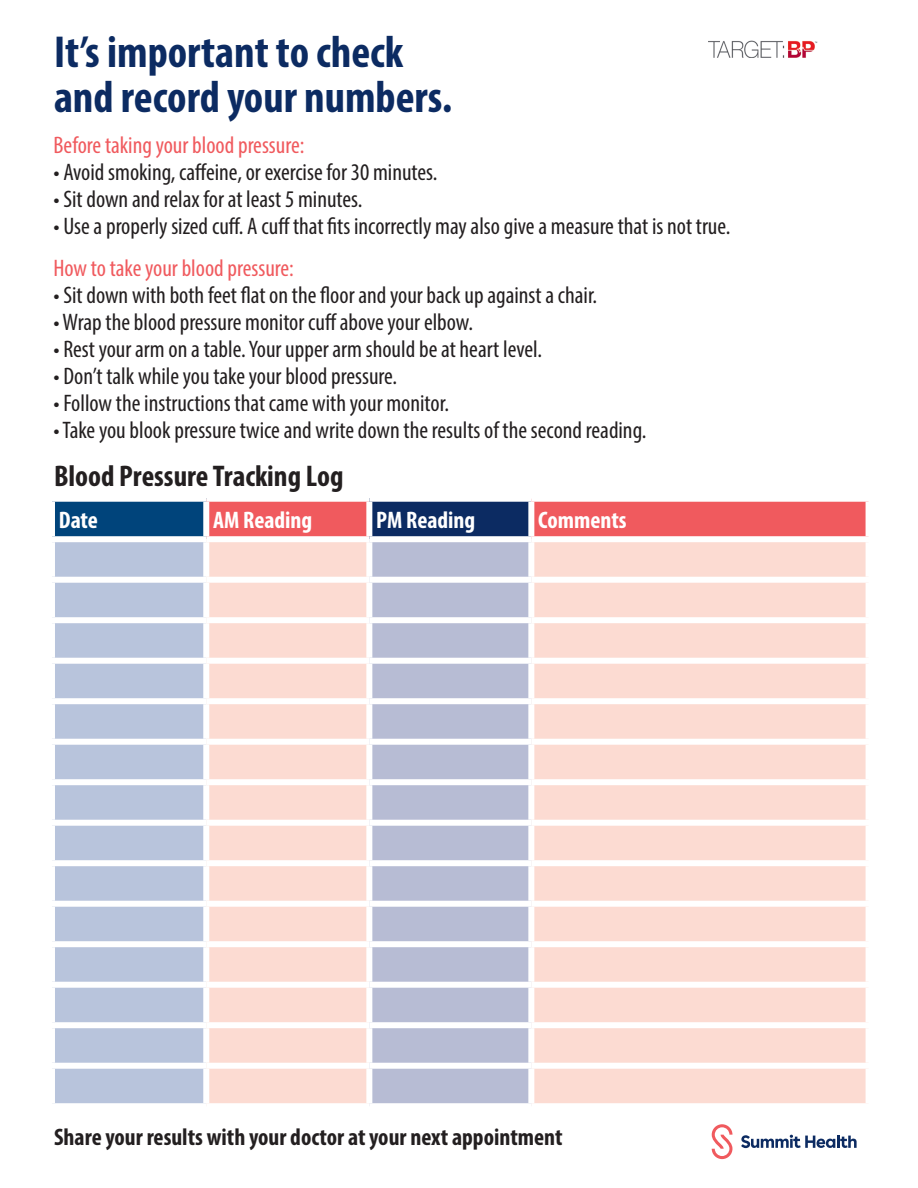
<style>
.page{position:relative;width:918px;height:1188px;background:#fff}
.page>*{position:absolute;margin:0;border:0;box-sizing:border-box;transform-origin:0 0}
.t1{font:700 condensed 45px "Myriad Pro";color:#0c2b62}
.t2{font:700 condensed 30px "Myriad Pro";color:#231f20}
.t3{font:condensed 24px "Myriad Pro";color:#231f20}
.t4{font:condensed 24px "Myriad Pro";color:#f05a5e}
.t5{font:700 condensed 24px "Myriad Pro";color:#231f20}
.t6{font:700 condensed 24px "Myriad Pro";color:#fff}
</style>
<div class="page">
<div style="left:52px;top:499px;width:154px;height:40px;background:#00447b"></div>
<div style="left:209px;top:502px;width:657px;height:34px;background:#f05a5e"></div>
<div style="left:369px;top:499px;width:162px;height:40px;background:#0c2b62"></div>
<div style="left:55px;top:542px;width:148px;height:561px;background:#b8c4dc"></div>
<div style="left:209px;top:542px;width:657px;height:561px;background:#fcdbd2"></div>
<div style="left:372px;top:542px;width:156px;height:561px;background:#b7bcd4"></div>
<div style="left:366px;top:542px;width:6px;height:35px;background:#fff"></div>
<div style="left:528px;top:542px;width:6px;height:35px;background:#fff"></div>
<div style="left:206px;top:577px;width:163px;height:6px;background:#fff"></div>
<div style="left:369px;top:577px;width:162px;height:6px;background:#fff"></div>
<div style="left:366px;top:583px;width:6px;height:34px;background:#fff"></div>
<div style="left:531px;top:577px;width:341px;height:6px;background:#fff"></div>
<div style="left:528px;top:583px;width:6px;height:34px;background:#fff"></div>
<div style="left:206px;top:617px;width:163px;height:6px;background:#fff"></div>
<div style="left:369px;top:617px;width:162px;height:6px;background:#fff"></div>
<div style="left:366px;top:623px;width:6px;height:35px;background:#fff"></div>
<div style="left:531px;top:617px;width:341px;height:6px;background:#fff"></div>
<div style="left:528px;top:623px;width:6px;height:35px;background:#fff"></div>
<div style="left:206px;top:658px;width:163px;height:6px;background:#fff"></div>
<div style="left:369px;top:658px;width:162px;height:6px;background:#fff"></div>
<div style="left:366px;top:664px;width:6px;height:34px;background:#fff"></div>
<div style="left:531px;top:658px;width:341px;height:6px;background:#fff"></div>
<div style="left:528px;top:664px;width:6px;height:34px;background:#fff"></div>
<div style="left:206px;top:698px;width:163px;height:6px;background:#fff"></div>
<div style="left:369px;top:698px;width:162px;height:6px;background:#fff"></div>
<div style="left:366px;top:704px;width:6px;height:35px;background:#fff"></div>
<div style="left:531px;top:698px;width:341px;height:6px;background:#fff"></div>
<div style="left:528px;top:704px;width:6px;height:35px;background:#fff"></div>
<div style="left:206px;top:739px;width:163px;height:6px;background:#fff"></div>
<div style="left:369px;top:739px;width:162px;height:6px;background:#fff"></div>
<div style="left:366px;top:745px;width:6px;height:34px;background:#fff"></div>
<div style="left:531px;top:739px;width:341px;height:6px;background:#fff"></div>
<div style="left:528px;top:745px;width:6px;height:34px;background:#fff"></div>
<div style="left:206px;top:779px;width:163px;height:6px;background:#fff"></div>
<div style="left:369px;top:779px;width:162px;height:6px;background:#fff"></div>
<div style="left:366px;top:785px;width:6px;height:35px;background:#fff"></div>
<div style="left:531px;top:779px;width:341px;height:6px;background:#fff"></div>
<div style="left:528px;top:785px;width:6px;height:35px;background:#fff"></div>
<div style="left:206px;top:820px;width:163px;height:6px;background:#fff"></div>
<div style="left:369px;top:820px;width:162px;height:6px;background:#fff"></div>
<div style="left:366px;top:826px;width:6px;height:34px;background:#fff"></div>
<div style="left:531px;top:820px;width:341px;height:6px;background:#fff"></div>
<div style="left:528px;top:826px;width:6px;height:34px;background:#fff"></div>
<div style="left:206px;top:860px;width:163px;height:6px;background:#fff"></div>
<div style="left:369px;top:860px;width:162px;height:6px;background:#fff"></div>
<div style="left:366px;top:866px;width:6px;height:35px;background:#fff"></div>
<div style="left:531px;top:860px;width:341px;height:6px;background:#fff"></div>
<div style="left:528px;top:866px;width:6px;height:35px;background:#fff"></div>
<div style="left:206px;top:901px;width:163px;height:6px;background:#fff"></div>
<div style="left:369px;top:901px;width:162px;height:6px;background:#fff"></div>
<div style="left:366px;top:907px;width:6px;height:34px;background:#fff"></div>
<div style="left:531px;top:901px;width:341px;height:6px;background:#fff"></div>
<div style="left:528px;top:907px;width:6px;height:34px;background:#fff"></div>
<div style="left:206px;top:941px;width:163px;height:6px;background:#fff"></div>
<div style="left:369px;top:941px;width:162px;height:6px;background:#fff"></div>
<div style="left:366px;top:947px;width:6px;height:35px;background:#fff"></div>
<div style="left:531px;top:941px;width:341px;height:6px;background:#fff"></div>
<div style="left:528px;top:947px;width:6px;height:35px;background:#fff"></div>
<div style="left:206px;top:982px;width:163px;height:6px;background:#fff"></div>
<div style="left:369px;top:982px;width:162px;height:6px;background:#fff"></div>
<div style="left:366px;top:988px;width:6px;height:34px;background:#fff"></div>
<div style="left:531px;top:982px;width:341px;height:6px;background:#fff"></div>
<div style="left:528px;top:988px;width:6px;height:34px;background:#fff"></div>
<div style="left:206px;top:1022px;width:163px;height:6px;background:#fff"></div>
<div style="left:369px;top:1022px;width:162px;height:6px;background:#fff"></div>
<div style="left:366px;top:1028px;width:6px;height:35px;background:#fff"></div>
<div style="left:531px;top:1022px;width:341px;height:6px;background:#fff"></div>
<div style="left:528px;top:1028px;width:6px;height:35px;background:#fff"></div>
<div style="left:206px;top:1063px;width:163px;height:6px;background:#fff"></div>
<div style="left:369px;top:1063px;width:162px;height:6px;background:#fff"></div>
<div style="left:366px;top:1069px;width:6px;height:34px;background:#fff"></div>
<div style="left:531px;top:1063px;width:341px;height:6px;background:#fff"></div>
<div style="left:528px;top:1069px;width:6px;height:34px;background:#fff"></div>
<div style="left:369px;top:496px;width:162px;height:6px;background:#fff"></div>
<div style="left:366px;top:502px;width:6px;height:34px;background:#fff"></div>
<div style="left:528px;top:502px;width:6px;height:34px;background:#fff"></div>
<div style="left:369px;top:536px;width:162px;height:6px;background:#fff"></div>
<div style="left:49px;top:496px;width:157px;height:6px;background:#fff"></div>
<div style="left:49px;top:502px;width:6px;height:34px;background:#fff"></div>
<div style="left:203px;top:502px;width:6px;height:34px;background:#fff"></div>
<div style="left:49px;top:536px;width:157px;height:6px;background:#fff"></div>
<div style="left:49px;top:577px;width:157px;height:6px;background:#fff"></div>
<div style="left:49px;top:617px;width:157px;height:6px;background:#fff"></div>
<div style="left:49px;top:658px;width:157px;height:6px;background:#fff"></div>
<div style="left:49px;top:698px;width:157px;height:6px;background:#fff"></div>
<div style="left:49px;top:739px;width:157px;height:6px;background:#fff"></div>
<div style="left:49px;top:779px;width:157px;height:6px;background:#fff"></div>
<div style="left:49px;top:820px;width:157px;height:6px;background:#fff"></div>
<div style="left:49px;top:860px;width:157px;height:6px;background:#fff"></div>
<div style="left:49px;top:901px;width:157px;height:6px;background:#fff"></div>
<div style="left:49px;top:941px;width:157px;height:6px;background:#fff"></div>
<div style="left:49px;top:982px;width:157px;height:6px;background:#fff"></div>
<div style="left:49px;top:1022px;width:157px;height:6px;background:#fff"></div>
<div style="left:49px;top:1063px;width:157px;height:6px;background:#fff"></div>
<svg style="left:741px;top:1135px;width:116px;height:13px"></svg>
<svg style="left:712px;top:1124px;width:20px;height:35px"></svg>
<img style="left:709px;top:40px;width:109px;height:17px">
<p class="t1" style="left:54px;top:24px;width:351px">It’s important to check</p>
<p class="t1" style="left:54px;top:69px;width:400px">and record your numbers.</p>
<p class="t4" style="left:53px;top:130px;width:252px">Before taking your blood pressure:</p>
<p class="t3" style="left:53px;top:157px;width:386px">• Avoid smoking, caffeine, or exercise for 30 minutes.</p>
<p class="t3" style="left:53px;top:184px;width:311px">• Sit down and relax for at least 5 minutes.</p>
<p class="t3" style="left:53px;top:211px;width:679px">• Use a properly sized cuff. A cuff that fits incorrectly may also give a measure that is not true.</p>
<p class="t4" style="left:53px;top:253px;width:242px">How to take your blood pressure:</p>
<p class="t3" style="left:53px;top:280px;width:545px">• Sit down with both feet flat on the floor and your back up against a chair.</p>
<p class="t3" style="left:53px;top:307px;width:421px">• Wrap the blood pressure monitor cuff above your elbow.</p>
<p class="t3" style="left:53px;top:334px;width:490px">• Rest your arm on a table. Your upper arm should be at heart level.</p>
<p class="t3" style="left:53px;top:361px;width:345px">• Don’t talk while you take your blood pressure.</p>
<p class="t3" style="left:53px;top:388px;width:397px">• Follow the instructions that came with your monitor.</p>
<p class="t3" style="left:53px;top:415px;width:594px">• Take you blook pressure twice and write down the results of the second reading.</p>
<p class="t2" style="left:54px;top:458px;width:291px">Blood Pressure Tracking Log</p>
<p class="t6" style="left:59px;top:505px;width:41px">Date</p>
<p class="t6" style="left:213px;top:505px;width:101px">AM Reading</p>
<p class="t6" style="left:376px;top:505px;width:101px">PM Reading</p>
<p class="t6" style="left:538px;top:505px;width:90px">Comments</p>
<p class="t5" style="left:54px;top:1122px;width:510px">Share your results with your doctor at your next appointment</p>
</div>
